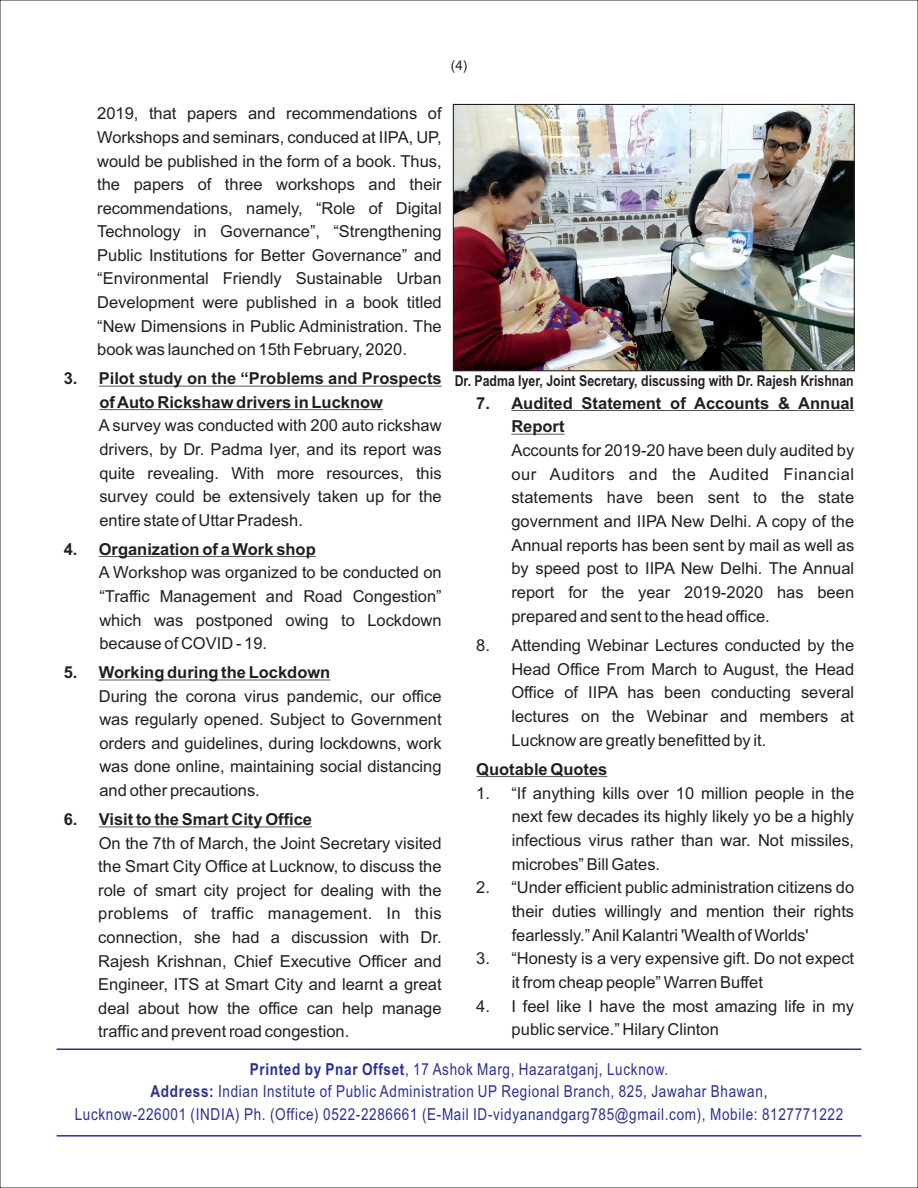
<style>
.page{position:relative;width:918px;height:1188px;background:#fff}
.page>*{position:absolute;margin:0;border:0;box-sizing:border-box;transform-origin:0 0}
.t1{font:16.5px/23.5px "Arial";color:#231f20;text-align:justify}
.t2{font:16.5px/22.5px "Arial Narrow";letter-spacing:.04em;color:#2e3092;text-align:center}
.t3{font:700 16.5px/23.5px "Arial";color:#231f20}
.t4{font:700 15px "Arial Narrow";color:#231f20}
.t5{font:13.5px "Arial";color:#231f20}
.s1{font-weight:700}
</style>
<div class="page">
<hr style="left:511px;top:410px;width:287px;height:1px;background:#231f20">
<hr style="left:476px;top:776px;width:131px;height:1px;background:#231f20">
<hr style="left:798px;top:410px;width:56px;height:1px;background:#231f20">
<hr style="left:511px;top:434px;width:54px;height:1px;background:#231f20">
<hr style="left:99px;top:386px;width:343px;height:1px;background:#231f20">
<hr style="left:99px;top:409px;width:284px;height:1px;background:#231f20">
<hr style="left:99px;top:556px;width:217px;height:1px;background:#231f20">
<hr style="left:99px;top:680px;width:231px;height:1px;background:#231f20">
<hr style="left:99px;top:827px;width:213px;height:1px;background:#231f20">
<hr style="left:57px;top:1049px;width:804px;height:1px;background:#2e3092">
<hr style="left:57px;top:1135px;width:804px;height:2px;background:#2e3092">
<img style="left:455px;top:106px;width:398px;height:263px">
<div style="left:453px;top:104px;width:402px;height:267px;border:1px solid #231f20"></div>
<p class="t5" style="left:451px;top:61px;width:18px">(4)</p>
<p class="t1" style="left:97px;top:103px;width:346px">2019, that papers and recommendations of Workshops and seminars, conduced at IIPA, UP, would be published in the form of a book. Thus, the papers of three workshops and their recommendations, namely, “Role of Digital Technology in Governance”, “Strengthening Public Institutions for Better Governance” and “Environmental Friendly Sustainable Urban Development were published in a book titled “New Dimensions in Public Administration. The book was launched on 15th February, 2020.</p>
<p class="t3" style="left:99px;top:368px;width:344px;text-indent:-36px">3. Pilot study on the “Problems and Prospects of Auto Rickshaw drivers in Lucknow</p>
<p class="t1" style="left:99px;top:415px;width:344px">A survey was conducted with 200 auto rickshaw drivers, by Dr. Padma Iyer, and its report was quite revealing. With more resources, this survey could be extensively taken up for the entire state of Uttar Pradesh.</p>
<p class="t3" style="left:64px;top:539px;width:254px">4. Organization of a Work shop</p>
<p class="t1" style="left:99px;top:562px;width:344px">A Workshop was organized to be conducted on “Traffic Management and Road Congestion” which was postponed owing to Lockdown because of COVID - 19.</p>
<p class="t3" style="left:64px;top:662px;width:268px">5. Working during the Lockdown</p>
<p class="t1" style="left:99px;top:686px;width:344px">During the corona virus pandemic, our office was regularly opened. Subject to Government orders and guidelines, during lockdowns, work was done online, maintaining social distancing and other precautions.</p>
<p class="t3" style="left:64px;top:809px;width:250px">6. Visit to the Smart City Office</p>
<p class="t1" style="left:98px;top:833px;width:345px">On the 7th of March, the Joint Secretary visited the Smart City Office at Lucknow, to discuss the role of smart city project for dealing with the problems of traffic management. In this connection, she had a discussion with Dr.<br>Rajesh Krishnan, Chief Executive Officer and Engineer, ITS at Smart City and learnt a great deal about how the office can help manage traffic and prevent road congestion.</p>
<p class="t4" style="left:455px;top:375px;width:401px">Dr. Padma Iyer, Joint Secretary, discussing with Dr. Rajesh Krishnan</p>
<p class="t3" style="left:476px;top:393px;width:315px">7. Audited Statement of Accounts &amp;</p>
<p class="t1" style="left:511px;top:440px;width:344px">Accounts for 2019-20 have been duly audited by our Auditors and the Audited Financial statements have been sent to the state government and IIPA New Delhi. A copy of the Annual reports has been sent by mail as well as by speed post to IIPA New Delhi. The Annual report for the year 2019-2020 has been prepared and sent to the head office.</p>
<p class="t1" style="left:511px;top:635px;width:344px;text-indent:-35px">8. Attending Webinar Lectures conducted by the Head Office From March to August, the Head Office of IIPA has been conducting several lectures on the Webinar and members at Lucknow are greatly benefitted by it.</p>
<p class="t3" style="left:476px;top:759px;width:133px">Quotable Quotes</p>
<p class="t1" style="left:512px;top:782px;width:344px;text-indent:-35px">1. “If anything kills over 10 million people in the next few decades its highly likely yo be a highly infectious virus rather than war. Not missiles, microbes” Bill Gates.</p>
<p class="t1" style="left:512px;top:877px;width:344px;text-indent:-35px">2. “Under efficient public administration citizens do their duties willingly and mention their rights fearlessly.” Anil Kalantri 'Wealth of Worlds'</p>
<p class="t1" style="left:512px;top:948px;width:344px;text-indent:-35px">3. “Honesty is a very expensive gift. Do not expect it from cheap people” Warren Buffet</p>
<p class="t1" style="left:512px;top:996px;width:344px;text-indent:-35px">4. I feel like I have the most amazing life in my public service.” Hilary Clinton</p>
<p class="t3" style="left:798px;top:393px;width:57px">Annual</p>
<p class="t3" style="left:511px;top:416px;width:55px">Report</p>
<p class="t2" style="left:75px;top:1059px;width:770px"><span class="s1">Printed by Pnar Offset</span>, 17 Ashok Marg, Hazaratganj, Lucknow.<br><span class="s1">Address:</span> Indian Institute of Public Administration UP Regional Branch, 825, Jawahar Bhawan,<br>Lucknow-226001 (INDIA) Ph. (Office) 0522-2286661 (E-Mail ID-vidyanandgarg785@gmail.com), Mobile: 8127771222</p>
</div>
